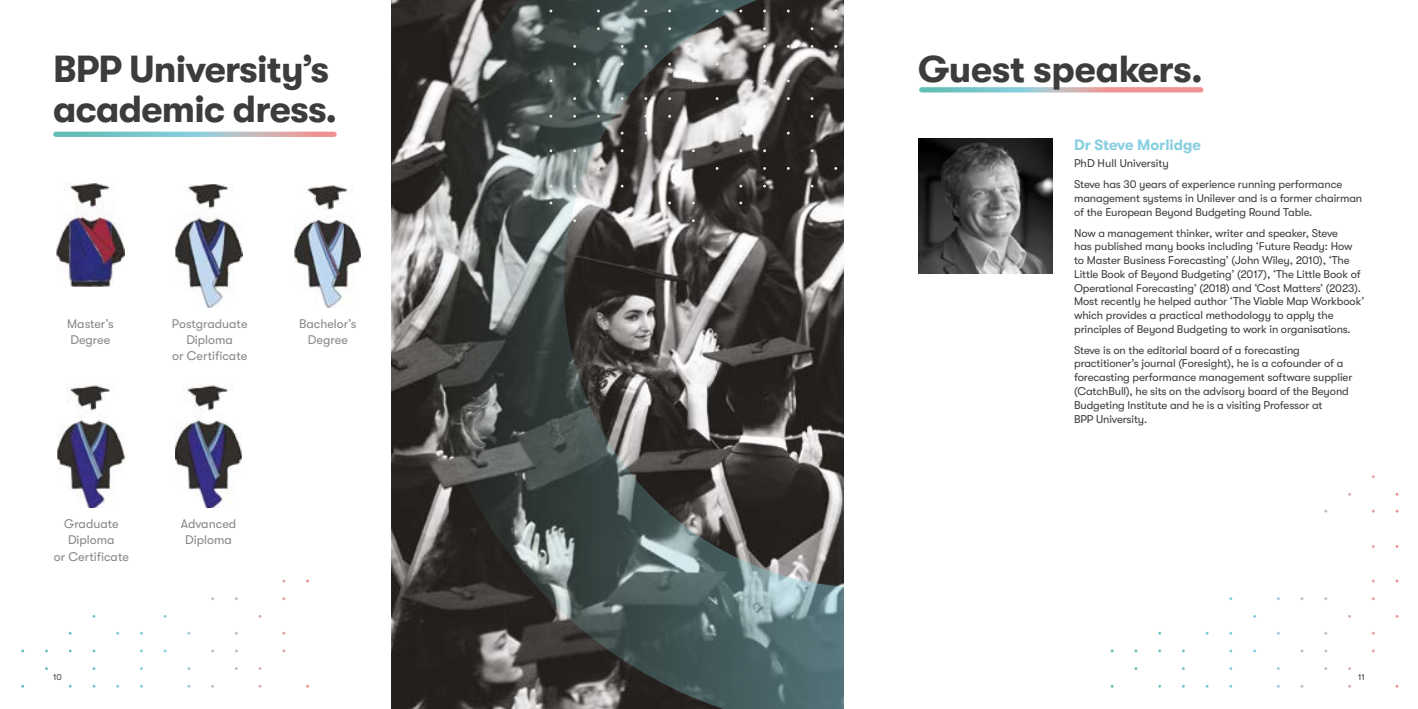
<style>
.page{position:relative;width:1418px;height:709px;background:#fff}
.page>*{position:absolute;margin:0;border:0;box-sizing:border-box;transform-origin:0 0}
.t1{font:700 37.5px/40px "GT Walsheim";letter-spacing:-.02em;color:#3c3c3b}
.t2{font:700 15px "GT Walsheim";color:#89cfe1}
.t3{font:12.5px/16.2px "GT Walsheim";color:#878787;text-align:center}
.t4{font:11.25px/13.8px "GT Walsheim";letter-spacing:-.01em;color:#3c3c3b}
.t5{font:8.75px "GT Walsheim";color:#3c3c3b}
</style>
<div class="page">
<img style="left:391px;top:0;width:27px;height:709px">
<svg style="left:418px;top:0;width:425px;height:709px;background:#555957"></svg>
<svg style="left:21px;top:579px;width:288px;height:91px"></svg>
<svg style="left:56px;top:132px;width:278px;height:5px"></svg>
<svg style="left:921px;top:87px;width:279px;height:5px"></svg>
<svg style="left:1158px;top:475px;width:240px;height:159px"></svg>
<img style="left:918px;top:139px;width:134px;height:134px">
<svg style="left:549px;top:10px;width:288px;height:212px;background:#686a68"></svg>
<img style="left:295px;top:185px;width:66px;height:122px">
<img style="left:57px;top:385px;width:67px;height:123px">
<img style="left:175px;top:385px;width:67px;height:123px">
<img style="left:56px;top:183px;width:69px;height:103px">
<img style="left:176px;top:184px;width:66px;height:123px">
<h1 class="t1" style="left:53px;top:49px;width:286px">BPP University’s academic dress.</h1>
<h1 class="t1" style="left:918px;top:49px;width:286px">Guest speakers.</h1>
<h2 class="t2" style="left:1074px;top:136px;width:128px">Dr Steve Morlidge</h2>
<p class="t4" style="left:1074px;top:153px;width:270px;line-height:20.9px">PhD Hull University<br>Steve has 30 years of experience running performance</p>
<p class="t4" style="left:1074px;top:191px;width:290px">management systems in Unilever and is a former chairman of the European Beyond Budgeting Round Table.</p>
<p class="t4" style="left:1074px;top:226px;width:292px">Now a management thinker, writer and speaker, Steve<br>has published many books including ‘Future Ready: How to Master Business Forecasting’ (John Wiley, 2010), ‘The Little Book of Beyond Budgeting’ (2017), ‘The Little Book of Operational Forecasting’ (2018) and ‘Cost Matters’ (2023).<br>Most recently he helped author ‘The Viable Map Workbook’ which provides a practical methodology to apply the principles of Beyond Budgeting to work in organisations.</p>
<p class="t4" style="left:1074px;top:343px;width:280px">Steve is on the editorial board of a forecasting practitioner’s journal (Foresight), he is a cofounder of a forecasting performance management software supplier (CatchBull), he sits on the advisory board of the Beyond Budgeting Institute and he is a visiting Professor at<br>BPP University.</p>
<p class="t3" style="left:67px;top:315px;width:48px;text-align:left">Master’s<br>Degree</p>
<p class="t3" style="left:172px;top:315px;width:77px">Postgraduate<br>Diploma<br>or Certificate</p>
<p class="t3" style="left:299px;top:315px;width:59px">Bachelor’s<br>Degree</p>
<p class="t3" style="left:54px;top:515px;width:77px">Graduate<br>Diploma<br>or Certificate</p>
<p class="t3" style="left:181px;top:515px;width:57px">Advanced<br>Diploma</p>
<p class="t5" style="left:53px;top:672px;width:10px">10</p>
<p class="t5" style="left:1358px;top:672px;width:8px">11</p>
</div>
